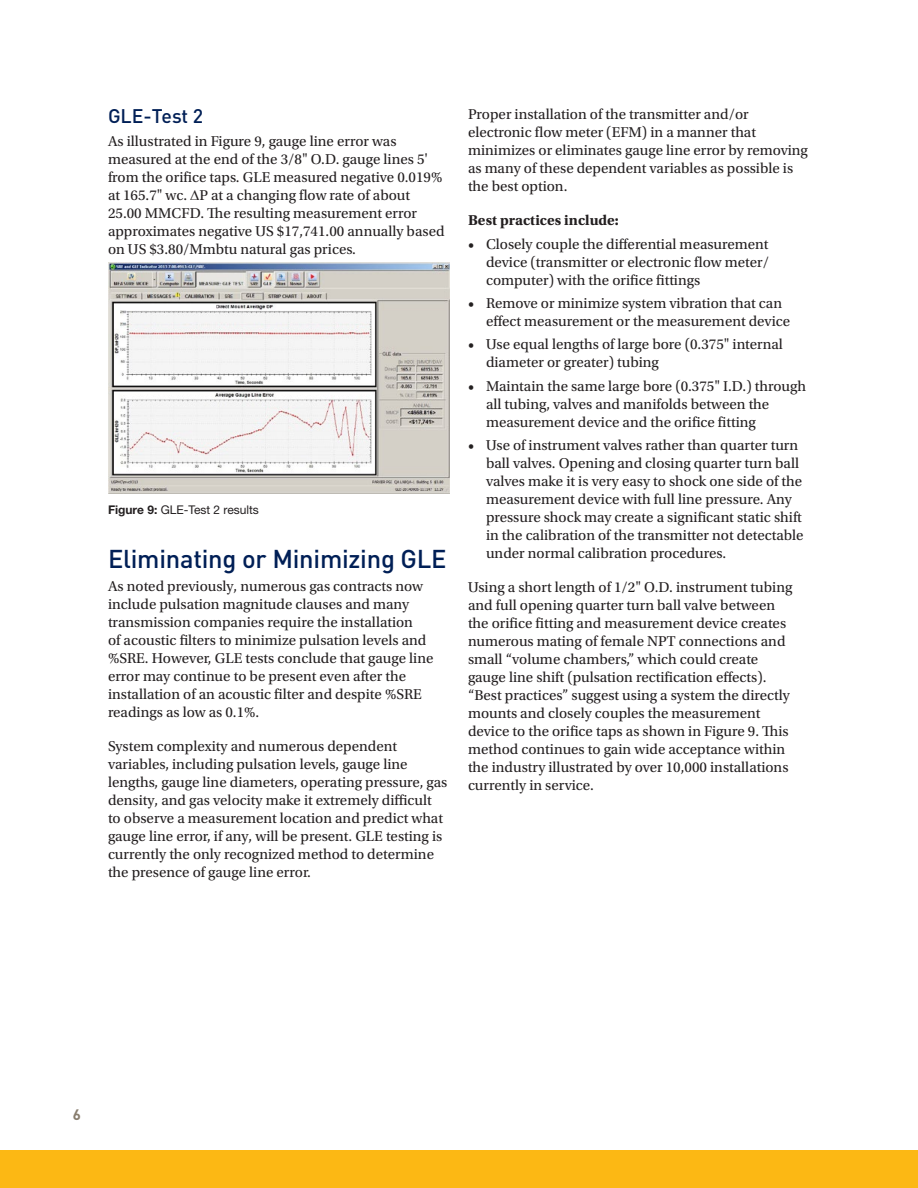
<style>
.page{position:relative;width:918px;height:1188px;background:#fff}
.page>*{position:absolute;margin:0;border:0;box-sizing:border-box;transform-origin:0 0}
.Body_Text_-_10pt_Uto{font:500 25.5px "DINOT";letter-spacing:-.01em;color:#001f56}
.Body_Text_-_10pt_Uto-2{font:500 19.5px "DINOT";color:#001f56}
.Body_Text_-_10pt_Uto-3{font:15px/18px "Utopia Std";color:#231f20}
.Bullets_-_Utopia_10p{font:15px/18px "Utopia Std";color:#231f20}
.Body_Text_-_Utopia_1{font:15px/18px "Utopia Std";color:#231f20}
.Body_Text_-_10pt_Uto-4{font:700 15px "Utopia Std";color:#231f20}
.t1{font:700 15px "DIN";color:#887d6e}
.t2{font:12px "Helvetica Neue LT Std";color:#231f20}
.s1{font-weight:700}
</style>
<div class="page">
<div style="left:0;top:1150px;width:918px;height:38px;background:#fcb814"></div>
<img style="left:108px;top:263px;width:342px;height:230px">
<p class="Body_Text_-_10pt_Uto-2" style="left:108px;top:103px;width:97px">GLE-Test 2</p>
<p class="Body_Text_-_Utopia_1" style="left:108px;top:133px;width:338px">As illustrated in Figure 9, gauge line error was measured at the end of the 3/8" O.D. gauge lines 5' from the orifice taps. GLE measured negative 0.019% at 165.7" wc. P at a changing flow rate of about 25.00 MMCFD. The resulting measurement error approximates negative US $17,741.00 annually based on US $3.80/Mmbtu natural gas prices.</p>
<p class="t2" style="left:108px;top:503px;width:152px"><span class="s1">Figure 9:</span> GLE-Test 2 results</p>
<p class="Body_Text_-_10pt_Uto" style="left:108px;top:541px;width:340px">Eliminating or Minimizing GLE</p>
<p class="Body_Text_-_Utopia_1" style="left:108px;top:577px;width:327px">As noted previously, numerous gas contracts now include pulsation magnitude clauses and many transmission companies require the installation<br>of acoustic filters to minimize pulsation levels and %SRE. However, GLE tests conclude that gauge line error may continue to be present even after the installation of an acoustic filter and despite %SRE readings as low as 0.1%.</p>
<p class="Body_Text_-_10pt_Uto-3" style="left:108px;top:738px;width:341px">System complexity and numerous dependent variables, including pulsation levels, gauge line lengths, gauge line diameters, operating pressure, gas density, and gas velocity make it extremely difficult to observe a measurement location and predict what gauge line error, if any, will be present. GLE testing is currently the only recognized method to determine the presence of gauge line error.</p>
<p class="Body_Text_-_10pt_Uto-3" style="left:468px;top:105px;width:341px">Proper installation of the transmitter and/or electronic flow meter (EFM) in a manner that minimizes or eliminates gauge line error by removing as many of these dependent variables as possible is the best option.</p>
<p class="Body_Text_-_10pt_Uto-4" style="left:468px;top:212px;width:152px">Best practices include:</p>
<p class="Bullets_-_Utopia_10p" style="left:486px;top:235px;width:285px;text-align:justify;text-indent:-18px">• Closely couple the differential measurement device (transmitter or electronic flow meter/ computer) with the orifice fittings</p>
<p class="Bullets_-_Utopia_10p" style="left:486px;top:294px;width:306px;text-indent:-18px">• Remove or minimize system vibration that can effect measurement or the measurement device</p>
<p class="Bullets_-_Utopia_10p" style="left:486px;top:336px;width:298px;text-indent:-18px">• Use equal lengths of large bore (0.375" internal diameter or greater) tubing</p>
<p class="Bullets_-_Utopia_10p" style="left:486px;top:377px;width:322px;text-indent:-18px">• Maintain the same large bore (0.375" I.D.) through all tubing, valves and manifolds between the measurement device and the orifice fitting</p>
<p class="Bullets_-_Utopia_10p" style="left:486px;top:437px;width:319px;text-indent:-18px">• Use of instrument valves rather than quarter turn ball valves. Opening and closing quarter turn ball valves make it is very easy to shock one side of the measurement device with full line pressure. Any pressure shock may create a significant static shift in the calibration of the transmitter not detectable under normal calibration procedures.</p>
<p class="Body_Text_-_10pt_Uto-3" style="left:468px;top:579px;width:326px">Using a short length of 1/2" O.D. instrument tubing and full opening quarter turn ball valve between the orifice fitting and measurement device creates numerous mating of female NPT connections and small “volume chambers,” which could create gauge line shift (pulsation rectification effects). “Best practices” suggest using a system the directly mounts and closely couples the measurement device to the orifice taps as shown in Figure 9. This method continues to gain wide acceptance within the industry illustrated by over 10,000 installations currently in service.</p>
<p class="t1" style="left:73px;top:1104px;width:10px">6</p>
</div>
